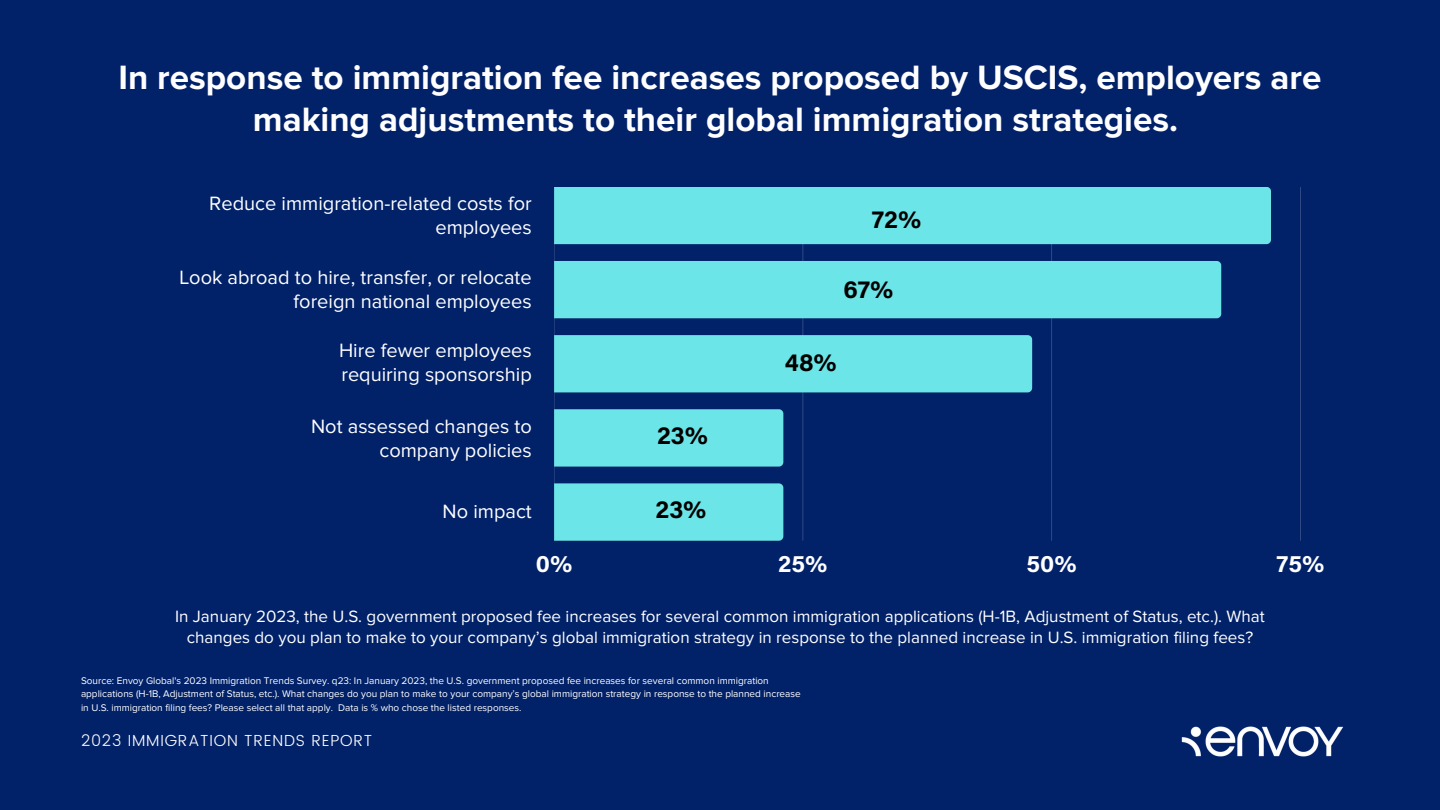
<style>
.page{position:relative;width:1440px;height:810px;background:#012169}
.page>*{position:absolute;margin:0;border:0;box-sizing:border-box;transform-origin:0 0}
.t1{font:700 35px/42px "Proxima Nova";color:#fffefe;text-align:center}
.t2{font:700 25px "Acumin Pro";color:#000}
.t3{font:700 24px "Acumin Pro";color:#fff}
.t4{font:20px/24px "Proxima Nova";color:#fff;text-align:right}
.t5{font:17px/20.2px "Proxima Nova";color:#fff;text-align:center}
.t6{font:300 16px "Poppins";letter-spacing:.05em;color:#fffefe}
.t7{font:10px/13.5px "Proxima Nova";color:#fff}
</style>
<div class="page">
<svg style="left:554px;top:187px;width:747px;height:354px"></svg>
<div style="left:554px;top:187px;width:717px;height:57px;background:#6ce5e8"></div>
<div style="left:554px;top:261px;width:667px;height:57px;background:#6ce5e8"></div>
<div style="left:554px;top:335px;width:478px;height:57px;background:#6ce5e8"></div>
<div style="left:554px;top:409px;width:229px;height:58px;background:#6ce5e8"></div>
<div style="left:554px;top:483px;width:229px;height:58px;background:#6ce5e8"></div>
<img style="left:1181px;top:726px;width:162px;height:31px">
<h1 class="t1" style="left:118px;top:58px;width:1205px">In response to immigration fee increases proposed by USCIS, employers are making adjustments to their global immigration strategies.</h1>
<h3 class="t4" style="left:209px;top:192px;width:324px">Reduce immigration-related costs for employees</h3>
<h3 class="t4" style="left:179px;top:267px;width:354px">Look abroad to hire, transfer, or relocate foreign national employees</h3>
<h3 class="t4" style="left:339px;top:339px;width:194px;text-align:left">Hire fewer employees requiring sponsorship</h3>
<h3 class="t4" style="left:311px;top:415px;width:222px">Not assessed changes to company policies</h3>
<h3 class="t4" style="left:443px;top:500px;width:91px">No impact</h3>
<h2 class="t2" style="left:657px;top:426px;width:52px">23%</h2>
<h2 class="t2" style="left:656px;top:499px;width:52px">23%</h2>
<h2 class="t2" style="left:872px;top:210px;width:51px">72%</h2>
<h2 class="t2" style="left:843px;top:279px;width:51px">67%</h2>
<h2 class="t2" style="left:785px;top:352px;width:53px">48%</h2>
<h3 class="t3" style="left:536px;top:554px;width:38px">0%</h3>
<h3 class="t3" style="left:778px;top:554px;width:51px">25%</h3>
<h3 class="t3" style="left:1027px;top:554px;width:52px">50%</h3>
<h3 class="t3" style="left:1277px;top:554px;width:49px">75%</h3>
<p class="t5" style="left:175px;top:607px;width:1091px">In January 2023, the U.S. government proposed fee increases for several common immigration applications (H-1B, Adjustment of Status, etc.). What changes do you plan to make to your company’s global immigration strategy in response to the planned increase in U.S. immigration filing fees?</p>
<p class="t7" style="left:81px;top:674px;width:721px">Source: Envoy Global's 2023 Immigration Trends Survey. q23: In January 2023, the U.S. government proposed fee increases for several common immigration applications (H-1B, Adjustment of Status, etc.). What changes do you plan to make to your company’s global immigration strategy in response to the planned increase in U.S. immigration filing fees? Please select all that apply. Data is % who chose the listed responses.</p>
<h3 class="t6" style="left:81px;top:731px;width:293px">2023 IMMIGRATION TRENDS REPORT</h3>
</div>
